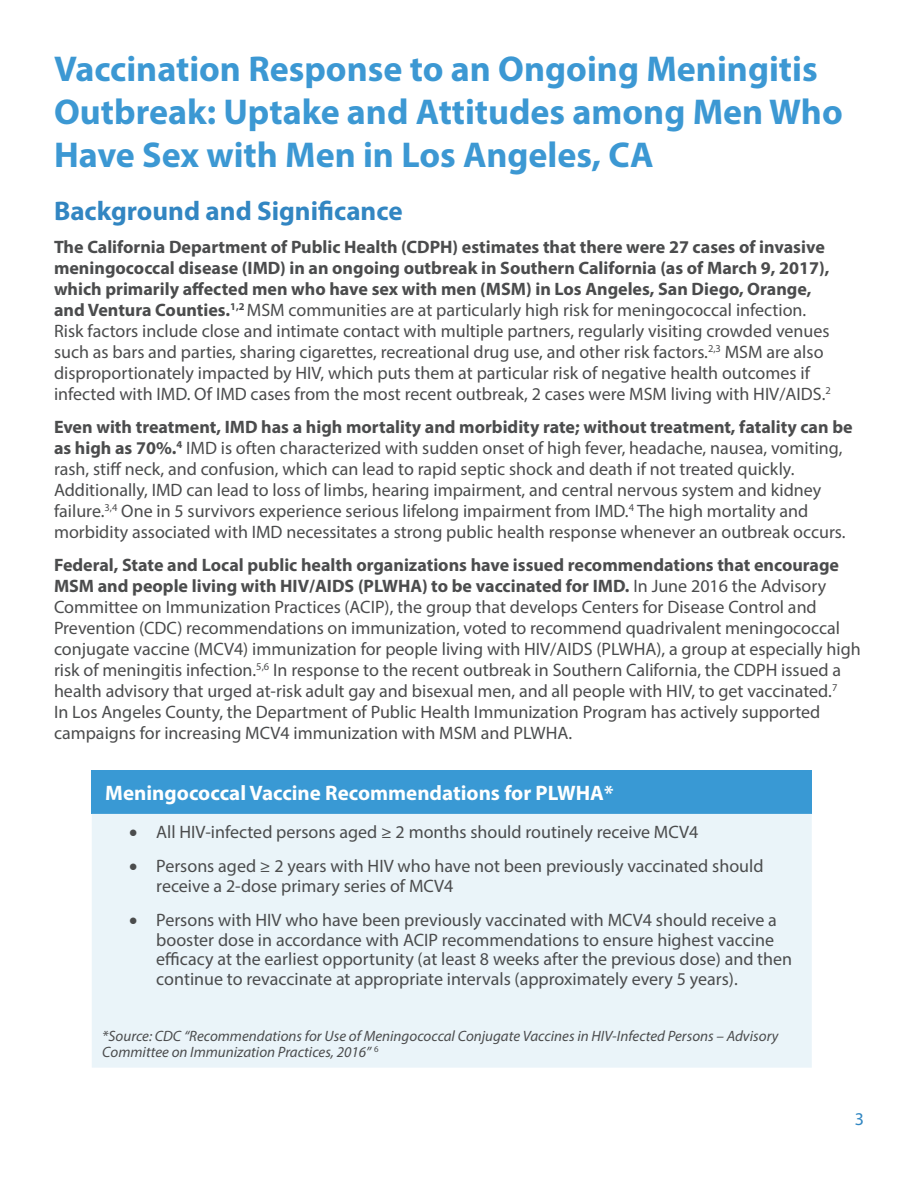
<style>
.page{position:relative;width:918px;height:1188px;background:#fff}
.page>*{position:absolute;margin:0;border:0;box-sizing:border-box;transform-origin:0 0}
.t1{font:700 36px/43.2px "Myriad Pro";color:#3c98d3}
.No_Spacing{font:700 27px "Myriad Pro";color:#3286c2}
.t2{font:700 21px "Myriad Pro";color:#fff}
.t3{font:18px/21px "Myriad Pro";color:#4b4c4d}
.t4{font:18px "Myriad Pro";color:#3086c2}
.t5{font:italic 15px/16.2px "Myriad Pro";color:#4b4c4d}
.s1{font-weight:700}
</style>
<div class="page">
<div style="left:92px;top:770px;width:720px;height:44px;background:#3999d4"></div>
<div style="left:92px;top:814px;width:720px;height:254px;background:#eaf4f9"></div>
<p class="t1" style="left:54px;top:46px;width:790px">Vaccination Response to an Ongoing Meningitis<br>Outbreak: Uptake and Attitudes among Men Who<br>Have Sex with Men in Los Angeles, CA</p>
<p class="No_Spacing" style="left:54px;top:193px;width:350px">Background and Significance</p>
<p class="t3" style="left:54px;top:236px;width:778px"><span class="s1">The California Department of Public Health (CDPH) estimates that there were 27 cases of invasive meningococcal disease (IMD) in an ongoing outbreak in Southern California (as of March 9, 2017), which primarily affected men who have sex with men (MSM) in Los Angeles, San Diego, Orange, and Ventura Counties.</span><sup>1,2</sup> MSM communities are at particularly high risk for meningococcal infection.<br>Risk factors include close and intimate contact with multiple partners, regularly visiting crowded venues such as bars and parties, sharing cigarettes, recreational drug use, and other risk factors.<sup>2,3</sup> MSM are also disproportionately impacted by HIV, which puts them at particular risk of negative health outcomes if infected with IMD. Of IMD cases from the most recent outbreak, 2 cases were MSM living with HIV/AIDS.<sup>2</sup></p>
<p class="t3" style="left:54px;top:416px;width:800px"><span class="s1">Even with treatment, IMD has a high mortality and morbidity rate; without treatment, fatality can be as high as 70%.</span><sup>4</sup> IMD is often characterized with sudden onset of high fever, headache, nausea, vomiting, rash, stiff neck, and confusion, which can lead to rapid septic shock and death if not treated quickly.<br>Additionally, IMD can lead to loss of limbs, hearing impairment, and central nervous system and kidney failure.<sup>3,4</sup> One in 5 survivors experience serious lifelong impairment from IMD.<sup>4</sup> The high mortality and morbidity associated with IMD necessitates a strong public health response whenever an outbreak occurs.</p>
<p class="t3" style="left:54px;top:554px;width:808px"><span class="s1">Federal, State and Local public health organizations have issued recommendations that encourage MSM and people living with HIV/AIDS (PLWHA) to be vaccinated for IMD.</span> In June 2016 the Advisory Committee on Immunization Practices (ACIP), the group that develops Centers for Disease Control and Prevention (CDC) recommendations on immunization, voted to recommend quadrivalent meningococcal conjugate vaccine (MCV4) immunization for people living with HIV/AIDS (PLWHA), a group at especially high risk of meningitis infection.<sup>5,6</sup> In response to the recent outbreak in Southern California, the CDPH issued a health advisory that urged at-risk adult gay and bisexual men, and all people with HIV, to get vaccinated.<sup>7<br></sup>In Los Angeles County, the Department of Public Health Immunization Program has actively supported campaigns for increasing MCV4 immunization with MSM and PLWHA.</p>
<p class="t2" style="left:105px;top:779px;width:510px">Meningococcal Vaccine Recommendations for PLWHA*</p>
<p class="t3" style="left:129px;top:821px;width:571px">• All HIV-infected persons aged ≥ 2 months should routinely receive MCV4</p>
<p class="t3" style="left:156px;top:856px;width:609px;line-height:19.4px;text-indent:-27px">• Persons aged ≥ 2 years with HIV who have not been previously vaccinated should receive a 2-dose primary series of MCV4</p>
<p class="t3" style="left:156px;top:910px;width:637px;line-height:19.4px;text-indent:-27px">• Persons with HIV who have been previously vaccinated with MCV4 should receive a booster dose in accordance with ACIP recommendations to ensure highest vaccine efficacy at the earliest opportunity (at least 8 weeks after the previous dose) and then continue to revaccinate at appropriate intervals (approximately every 5 years).</p>
<p class="t5" style="left:102px;top:1028px;width:678px">*Source: CDC “Recommendations for Use of Meningococcal Conjugate Vaccines in HIV-Infected Persons – Advisory<br>Committee on Immunization Practices, 2016” <sup>6</sup></p>
<p class="t4" style="left:855px;top:1108px;width:11px">3</p>
</div>
